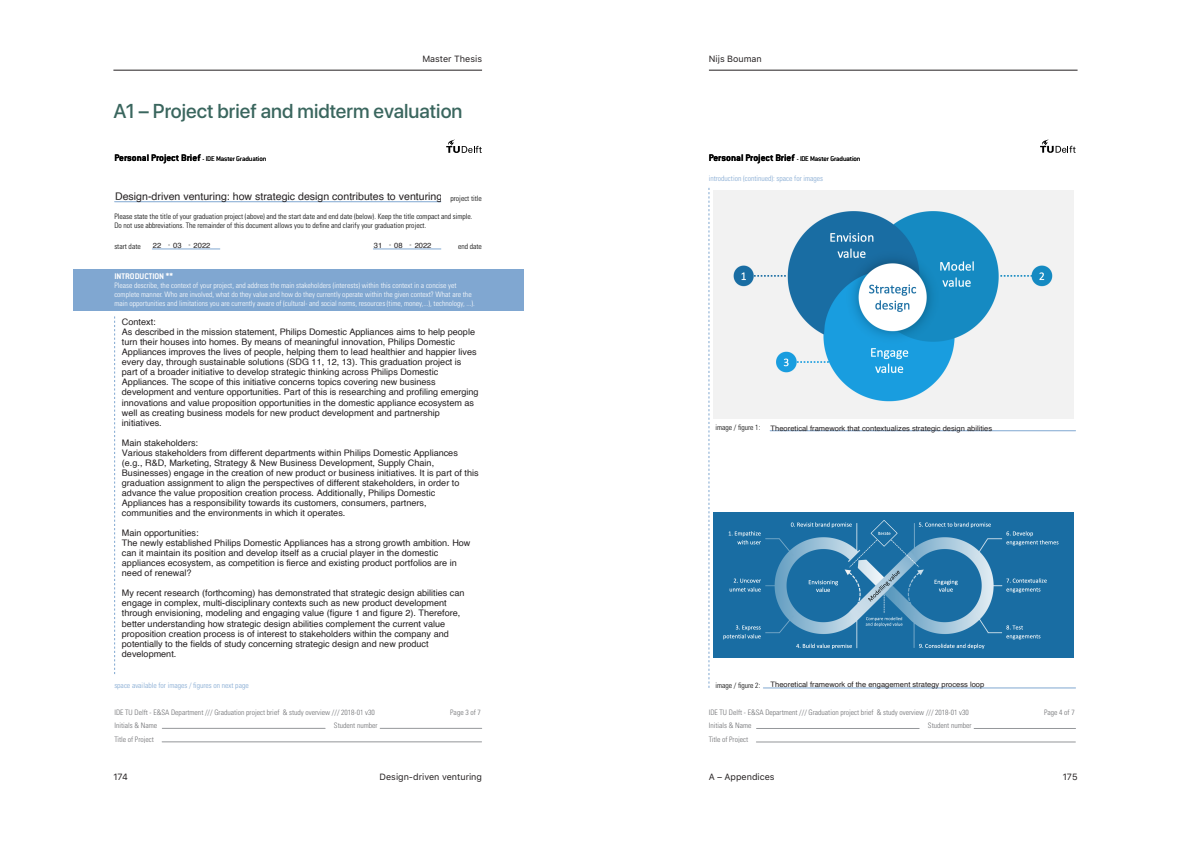
<style>
.page{position:relative;width:1191px;height:842px;background:#fff}
.page>*{position:absolute;margin:0;border:0;box-sizing:border-box;transform-origin:0 0}
.t1{font:500 20px "SF Pro Display";color:#3a665e}
.t2{font:700 10.5px "Conduit ITC Std";color:#000}
.t3{font:10.5px "Helvetica";color:#231f20}
.t4{font:9px/10px "Helvetica";color:#231f20}
.t5{font:9px "SF Pro Text";color:#231f20}
.t6{font:700 9px "Conduit ITC Std";color:#fff}
.t7{font:300 condensed 7.5px/9px "Univers LT Std";color:#fff}
.t8{font:300 condensed 7.5px/9px "Univers LT Std";color:#000}
.t9{font:300 condensed 7.5px "Univers LT Std";color:#6d6e71}
.t10{font:7.5px "Helvetica";color:#231f20}
.t11{font:300 condensed 7.5px "Univers LT Std";color:#80a7d1}
.s1{font-weight:300;font-size:7.5px}
</style>
<div class="page">
<hr style="left:113px;top:70px;width:369px;height:1px;background:#231f20">
<hr style="left:709px;top:70px;width:368px;height:1px;background:#231f20">
<svg style="left:446px;top:139px;width:36px;height:14px"></svg>
<hr style="left:162px;top:742px;width:319px;height:1px;background:#939598">
<hr style="left:162px;top:728px;width:163px;height:1px;background:#95979a">
<hr style="left:380px;top:728px;width:102px;height:1px;background:#95979a">
<hr style="left:115px;top:201px;width:326px;height:1px;background:#80a7d1">
<div style="left:73px;top:269px;width:451px;height:41px;background:#80a7d1"></div>
<svg style="left:114px;top:316px;width:1px;height:358px"></svg>
<hr style="left:152px;top:249px;width:68px;height:1px;background:#80a7d1">
<hr style="left:373px;top:249px;width:68px;height:1px;background:#80a7d1">
<svg style="left:1040px;top:139px;width:35px;height:14px"></svg>
<hr style="left:756px;top:742px;width:319px;height:1px;background:#939598">
<hr style="left:756px;top:728px;width:163px;height:1px;background:#95979a">
<hr style="left:974px;top:728px;width:101px;height:1px;background:#95979a">
<svg style="left:708px;top:188px;width:1px;height:500px"></svg>
<hr style="left:763px;top:688px;width:312px;height:1px;background:#80a7d1">
<hr style="left:770px;top:430px;width:305px;height:1px;background:#80a7d1">
<img style="left:714px;top:191px;width:359px;height:227px">
<img style="left:714px;top:512px;width:359px;height:146px">
<p class="t5" style="left:422px;top:53px;width:61px">Master Thesis</p>
<p class="t5" style="left:709px;top:53px;width:54px">Nijs Bouman</p>
<h1 class="t1" style="left:113px;top:97px;width:350px">A1 – Project brief and midterm evaluation</h1>
<p class="t2" style="left:114px;top:151px;width:154px">Personal Project Brief <span class="s1">- IDE Master Graduation</span></p>
<p class="t3" style="left:115px;top:188px;width:387px">Design-driven venturing: how strategic design contributes to venturing architecture</p>
<p class="t8" style="left:450px;top:194px;width:33px">project title</p>
<p class="t8" style="left:114px;top:212px;width:360px">Please state the title of your graduation project (above) and the start date and end date (below). Keep the title compact and simple.<br>Do not use abbreviations. The remainder of this document allows you to define and clarify your graduation project.</p>
<p class="t10" style="left:153px;top:240px;width:10px">22</p>
<p class="t10" style="left:173px;top:240px;width:10px">03</p>
<p class="t10" style="left:194px;top:240px;width:18px">2022</p>
<p class="t10" style="left:374px;top:240px;width:10px">31</p>
<p class="t10" style="left:394px;top:240px;width:10px">08</p>
<p class="t10" style="left:415px;top:240px;width:18px">2022</p>
<p class="t8" style="left:114px;top:242px;width:28px">start date</p>
<p class="t8" style="left:168px;top:240px;width:4px">-</p>
<p class="t8" style="left:188px;top:240px;width:4px">-</p>
<p class="t8" style="left:389px;top:240px;width:4px">-</p>
<p class="t8" style="left:409px;top:240px;width:4px">-</p>
<p class="t8" style="left:458px;top:242px;width:25px">end date</p>
<p class="t6" style="left:114px;top:271px;width:60px">INTRODUCTION **</p>
<p class="t7" style="left:114px;top:281px;width:362px">Please describe, the context of your project, and address the main stakeholders (interests) within this context in a concise yet complete manner. Who are involved, what do they value and how do they currently operate within the given context? What are the main opportunities and limitations you are currently aware of (cultural- and social norms, resources (time, money,...), technology, ...).</p>
<p class="t4" style="left:122px;top:317px;width:358px">Context:<br>As described in the mission statement, Philips Domestic Appliances aims to help people turn their houses into homes. By means of meaningful innovation, Philips Domestic Appliances improves the lives of people, helping them to lead healthier and happier lives every day, through sustainable solutions (SDG 11, 12, 13). This graduation project is part of a broader initiative to develop strategic thinking across Philips Domestic Appliances. The scope of this initiative concerns topics covering new business development and venture opportunities. Part of this is researching and profiling emerging innovations and value proposition opportunities in the domestic appliance ecosystem as well as creating business models for new product development and partnership initiatives.</p>
<p class="t4" style="left:122px;top:438px;width:358px">Main stakeholders:<br>Various stakeholders from different departments within Philips Domestic Appliances (e.g., R&amp;D, Marketing, Strategy &amp; New Business Development, Supply Chain, Businesses) engage in the creation of new product or business initiatives. It is part of this graduation assignment to align the perspectives of different stakeholders, in order to advance the value proposition creation process. Additionally, Philips Domestic Appliances has a responsibility towards its customers, consumers, partners, communities and the environments in which it operates.</p>
<p class="t4" style="left:122px;top:528px;width:350px">Main opportunities:<br>The newly established Philips Domestic Appliances has a strong growth ambition. How can it maintain its position and develop itself as a crucial player in the domestic appliances ecosystem, as competition is fierce and existing product portfolios are in need of renewal?</p>
<p class="t4" style="left:122px;top:588px;width:344px">My recent research (forthcoming) has demonstrated that strategic design abilities can engage in complex, multi-disciplinary contexts such as new product development through envisioning, modeling and engaging value (figure 1 and figure 2). Therefore, better understanding how strategic design abilities complement the current value proposition creation process is of interest to stakeholders within the company and potentially to the fields of study concerning strategic design and new product development.</p>
<p class="t11" style="left:114px;top:680px;width:136px">space available for images / figures on next page</p>
<p class="t9" style="left:114px;top:707px;width:262px">IDE TU Delft - E&amp;SA Department /// Graduation project brief &amp; study overview /// 2018-01 v30</p>
<p class="t9" style="left:450px;top:707px;width:32px">Page 3 of 7</p>
<p class="t9" style="left:114px;top:721px;width:44px">Initials &amp; Name</p>
<p class="t9" style="left:334px;top:721px;width:45px">Student number</p>
<p class="t9" style="left:114px;top:734px;width:41px">Title of Project</p>
<p class="t2" style="left:708px;top:151px;width:153px">Personal Project Brief <span class="s1">- IDE Master Graduation</span></p>
<p class="t11" style="left:708px;top:174px;width:116px">introduction (continued): space for images</p>
<p class="t8" style="left:715px;top:423px;width:46px">image / figure 1:</p>
<p class="t10" style="left:770px;top:422px;width:223px">Theoretical framework that contextualizes strategic design abilities</p>
<p class="t8" style="left:715px;top:680px;width:46px">image / figure 2:</p>
<p class="t10" style="left:770px;top:679px;width:215px">Theoretical framework of the engagement strategy process loop</p>
<p class="t9" style="left:708px;top:707px;width:261px">IDE TU Delft - E&amp;SA Department /// Graduation project brief &amp; study overview /// 2018-01 v30</p>
<p class="t9" style="left:1044px;top:707px;width:32px">Page 4 of 7</p>
<p class="t9" style="left:708px;top:721px;width:44px">Initials &amp; Name</p>
<p class="t9" style="left:928px;top:721px;width:45px">Student number</p>
<p class="t9" style="left:708px;top:734px;width:41px">Title of Project</p>
<p class="t5" style="left:380px;top:771px;width:104px">Design-driven venturing</p>
<p class="t5" style="left:709px;top:771px;width:67px">A – Appendices</p>
<p class="t5" style="left:113px;top:771px;width:16px">174</p>
<p class="t5" style="left:1062px;top:771px;width:16px">175</p>
</div>
